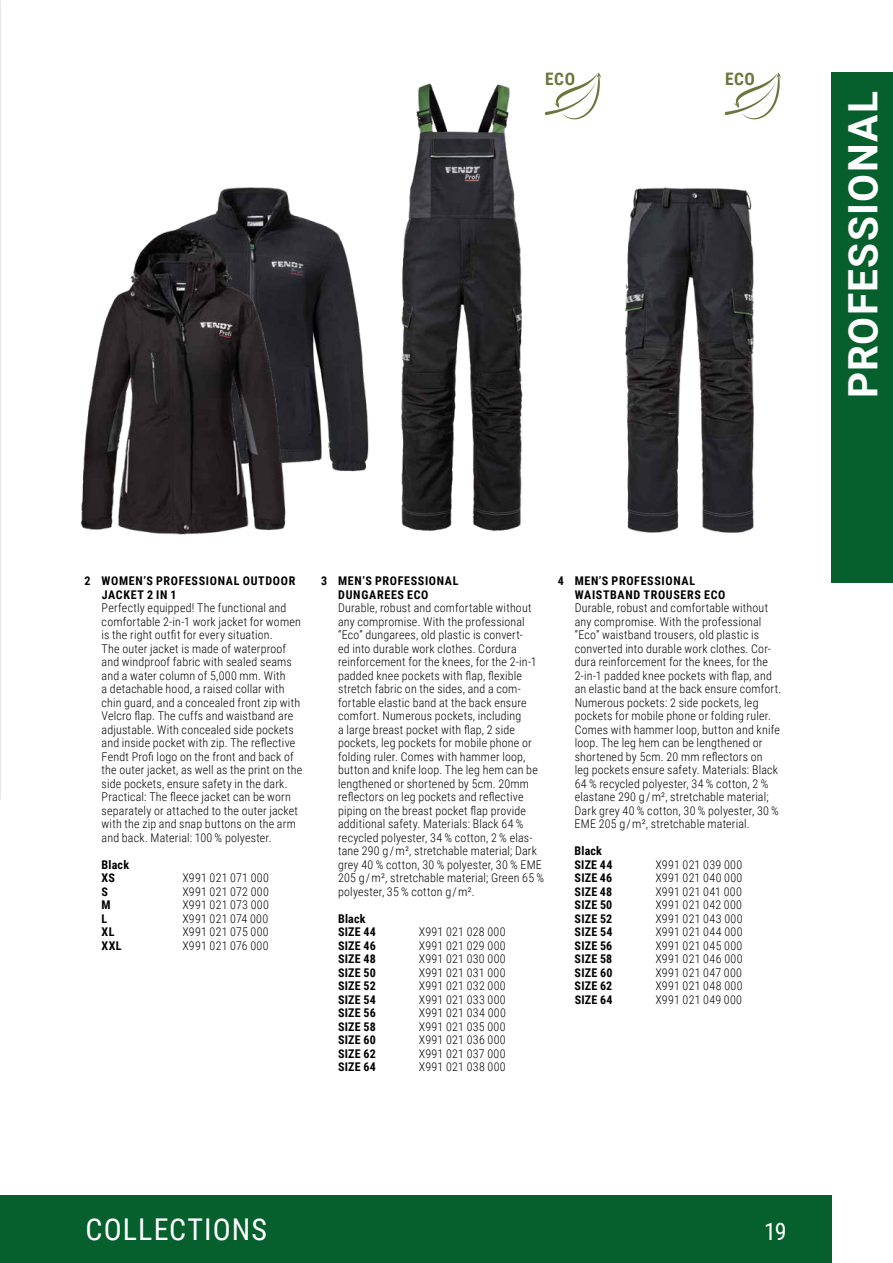
<style>
.page{position:relative;width:893px;height:1263px;background:#fff}
.page>*{position:absolute;margin:0;border:0;box-sizing:border-box;transform-origin:0 0}
.t1{font:700 40.5px "Roboto";letter-spacing:.035em;color:#fff}
.t2{font:30px "Roboto Condensed";letter-spacing:.035em;color:#fff}
.t3{font:24px "Roboto Condensed";color:#fff}
.t4{font:700 17.25px "Roboto Condensed";letter-spacing:.04em;color:#6d743c}
.t5{font:300 12px/13.5px "Roboto Condensed";letter-spacing:.015em;color:#000}
.t6{font:700 12px/13.5px "Roboto Condensed";letter-spacing:.02em;color:#000}
.t7{font:700 12px/13.5px "Roboto Condensed";letter-spacing:.055em;color:#000}
.t8{font:700 12px/13.5px "Roboto Condensed";letter-spacing:.06em;color:#000}
</style>
<div class="page">
<img style="left:185px;top:187px;width:184px;height:285px">
<img style="left:80px;top:225px;width:213px;height:310px">
<img style="left:625px;top:187px;width:129px;height:346px">
<img style="left:401px;top:83px;width:122px;height:448px">
<svg style="left:545px;top:72px;width:56px;height:48px"></svg>
<svg style="left:725px;top:72px;width:56px;height:48px"></svg>
<div style="left:0;top:1195px;width:831px;height:68px;background:#05602d"></div>
<div style="left:831px;top:72px;width:62px;height:511px;background:#05602d"></div>
<h3 class="t4" style="left:545px;top:67px;width:32px">ECO</h3>
<h3 class="t4" style="left:725px;top:67px;width:32px">ECO</h3>
<h1 class="t1" style="left:835px;top:398px;width:309px;rotate:-90deg">PROFESSIONAL</h1>
<p class="t7" style="left:102px;top:574px;width:195px;text-indent:-17px">2 WOMEN’S PROFESSIONAL OUTDOOR<br>JACKET 2 IN 1</p>
<p class="t5" style="left:102px;top:601px;width:202px">Perfectly equipped! The functional and comfortable 2-in-1 work jacket for women is the right outfit for every situation.<br>The outer jacket is made of waterproof and windproof fabric with sealed seams and a water column of 5,000 mm. With<br>a detachable hood, a raised collar with chin guard, and a concealed front zip with Velcro flap. The cuffs and waistband are adjustable. With concealed side pockets and inside pocket with zip. The reflective Fendt Profi logo on the front and back of the outer jacket, as well as the print on the side pockets, ensure safety in the dark.<br>Practical: The fleece jacket can be worn separately or attached to the outer jacket with the zip and snap buttons on the arm and back. Material: 100 % polyester.</p>
<p class="t6" style="left:102px;top:857px;width:29px">Black<br>XS</p>
<p class="t5" style="left:182px;top:871px;width:88px">X991 021 071 000</p>
<p class="t6" style="left:102px;top:884px;width:8px">S</p>
<p class="t5" style="left:182px;top:884px;width:88px">X991 021 072 000</p>
<p class="t6" style="left:102px;top:898px;width:11px">M</p>
<p class="t5" style="left:182px;top:898px;width:88px">X991 021 073 000</p>
<p class="t6" style="left:102px;top:911px;width:7px">L</p>
<p class="t5" style="left:182px;top:911px;width:87px">X991 021 074 000</p>
<p class="t6" style="left:102px;top:925px;width:14px">XL</p>
<p class="t5" style="left:182px;top:925px;width:88px">X991 021 075 000</p>
<p class="t6" style="left:102px;top:938px;width:22px">XXL</p>
<p class="t5" style="left:182px;top:938px;width:88px">X991 021 076 000</p>
<p class="t8" style="left:338px;top:574px;width:122px;text-indent:-17px">3 MEN’S PROFESSIONAL<br>DUNGAREES ECO</p>
<p class="t5" style="left:338px;top:601px;width:208px">Durable, robust and comfortable without any compromise. With the professional “Eco” dungarees, old plastic is convert-<br>ed into durable work clothes. Cordura reinforcement for the knees, for the 2-in-1 padded knee pockets with flap, flexible stretch fabric on the sides, and a com&shy;fortable elastic band at the back ensure comfort. Numerous pockets, including<br>a large breast pocket with flap, 2 side pockets, leg pockets for mobile phone or folding ruler. Comes with hammer loop, button and knife loop. The leg hem can be lengthened or shortened by 5cm. 20mm reflectors on leg pockets and reflective piping on the breast pocket flap provide additional safety. Materials: Black 64 % recycled polyester, 34 % cotton, 2 % elas&shy;tane 290 g / m², stretchable material; Dark grey 40 % cotton, 30 % polyester, 30 % EME 205 g / m², stretchable material; Green 65 % polyester, 35 % cotton g / m².</p>
<p class="t6" style="left:338px;top:911px;width:39px">Black<br>SIZE 44</p>
<p class="t5" style="left:419px;top:925px;width:88px">X991 021 028 000</p>
<p class="t6" style="left:338px;top:938px;width:39px">SIZE 46</p>
<p class="t5" style="left:419px;top:938px;width:88px">X991 021 029 000</p>
<p class="t6" style="left:338px;top:952px;width:39px">SIZE 48</p>
<p class="t5" style="left:419px;top:952px;width:88px">X991 021 030 000</p>
<p class="t6" style="left:338px;top:965px;width:39px">SIZE 50</p>
<p class="t5" style="left:419px;top:965px;width:88px">X991 021 031 000</p>
<p class="t6" style="left:338px;top:979px;width:39px">SIZE 52</p>
<p class="t5" style="left:419px;top:979px;width:88px">X991 021 032 000</p>
<p class="t6" style="left:338px;top:992px;width:39px">SIZE 54</p>
<p class="t5" style="left:419px;top:992px;width:88px">X991 021 033 000</p>
<p class="t6" style="left:338px;top:1006px;width:39px">SIZE 56</p>
<p class="t5" style="left:419px;top:1006px;width:88px">X991 021 034 000</p>
<p class="t6" style="left:338px;top:1019px;width:39px">SIZE 58</p>
<p class="t5" style="left:419px;top:1019px;width:88px">X991 021 035 000</p>
<p class="t6" style="left:338px;top:1033px;width:39px">SIZE 60</p>
<p class="t5" style="left:419px;top:1033px;width:88px">X991 021 036 000</p>
<p class="t6" style="left:338px;top:1046px;width:39px">SIZE 62</p>
<p class="t5" style="left:419px;top:1046px;width:88px">X991 021 037 000</p>
<p class="t6" style="left:338px;top:1060px;width:39px">SIZE 64</p>
<p class="t5" style="left:419px;top:1060px;width:88px">X991 021 038 000</p>
<p class="t7" style="left:575px;top:574px;width:152px;text-indent:-17px">4 MEN’S PROFESSIONAL<br>WAISTBAND TROUSERS ECO</p>
<p class="t5" style="left:575px;top:601px;width:208px">Durable, robust and comfortable without any compromise. With the professional “Eco” waistband trousers, old plastic is converted into durable work clothes. Cor&shy;dura reinforcement for the knees, for the 2-in-1 padded knee pockets with flap, and an elastic band at the back ensure comfort.<br>Numerous pockets: 2 side pockets, leg pockets for mobile phone or folding ruler.<br>Comes with hammer loop, button and knife loop. The leg hem can be lengthened or shortened by 5cm. 20 mm reflectors on<br>leg pockets ensure safety. Materials: Black 64 % recycled polyester, 34 % cotton, 2 % elastane 290 g / m², stretchable material; Dark grey 40 % cotton, 30 % polyester, 30 % EME 205 g / m², stretchable material.</p>
<p class="t6" style="left:575px;top:844px;width:39px">Black<br>SIZE 44</p>
<p class="t5" style="left:655px;top:857px;width:88px">X991 021 039 000</p>
<p class="t6" style="left:575px;top:871px;width:39px">SIZE 46</p>
<p class="t5" style="left:655px;top:871px;width:89px">X991 021 040 000</p>
<p class="t6" style="left:575px;top:884px;width:39px">SIZE 48</p>
<p class="t5" style="left:655px;top:884px;width:88px">X991 021 041 000</p>
<p class="t6" style="left:575px;top:898px;width:39px">SIZE 50</p>
<p class="t5" style="left:655px;top:898px;width:88px">X991 021 042 000</p>
<p class="t6" style="left:575px;top:911px;width:39px">SIZE 52</p>
<p class="t5" style="left:655px;top:911px;width:89px">X991 021 043 000</p>
<p class="t6" style="left:575px;top:925px;width:39px">SIZE 54</p>
<p class="t5" style="left:655px;top:925px;width:89px">X991 021 044 000</p>
<p class="t6" style="left:575px;top:938px;width:39px">SIZE 56</p>
<p class="t5" style="left:655px;top:938px;width:88px">X991 021 045 000</p>
<p class="t6" style="left:575px;top:952px;width:39px">SIZE 58</p>
<p class="t5" style="left:655px;top:952px;width:89px">X991 021 046 000</p>
<p class="t6" style="left:575px;top:965px;width:39px">SIZE 60</p>
<p class="t5" style="left:655px;top:965px;width:88px">X991 021 047 000</p>
<p class="t6" style="left:575px;top:979px;width:39px">SIZE 62</p>
<p class="t5" style="left:655px;top:979px;width:89px">X991 021 048 000</p>
<p class="t6" style="left:575px;top:992px;width:39px">SIZE 64</p>
<p class="t5" style="left:655px;top:992px;width:88px">X991 021 049 000</p>
<h2 class="t2" style="left:86px;top:1208px;width:183px">COLLECTIONS</h2>
<h3 class="t3" style="left:764px;top:1214px;width:24px">19</h3>
</div>
